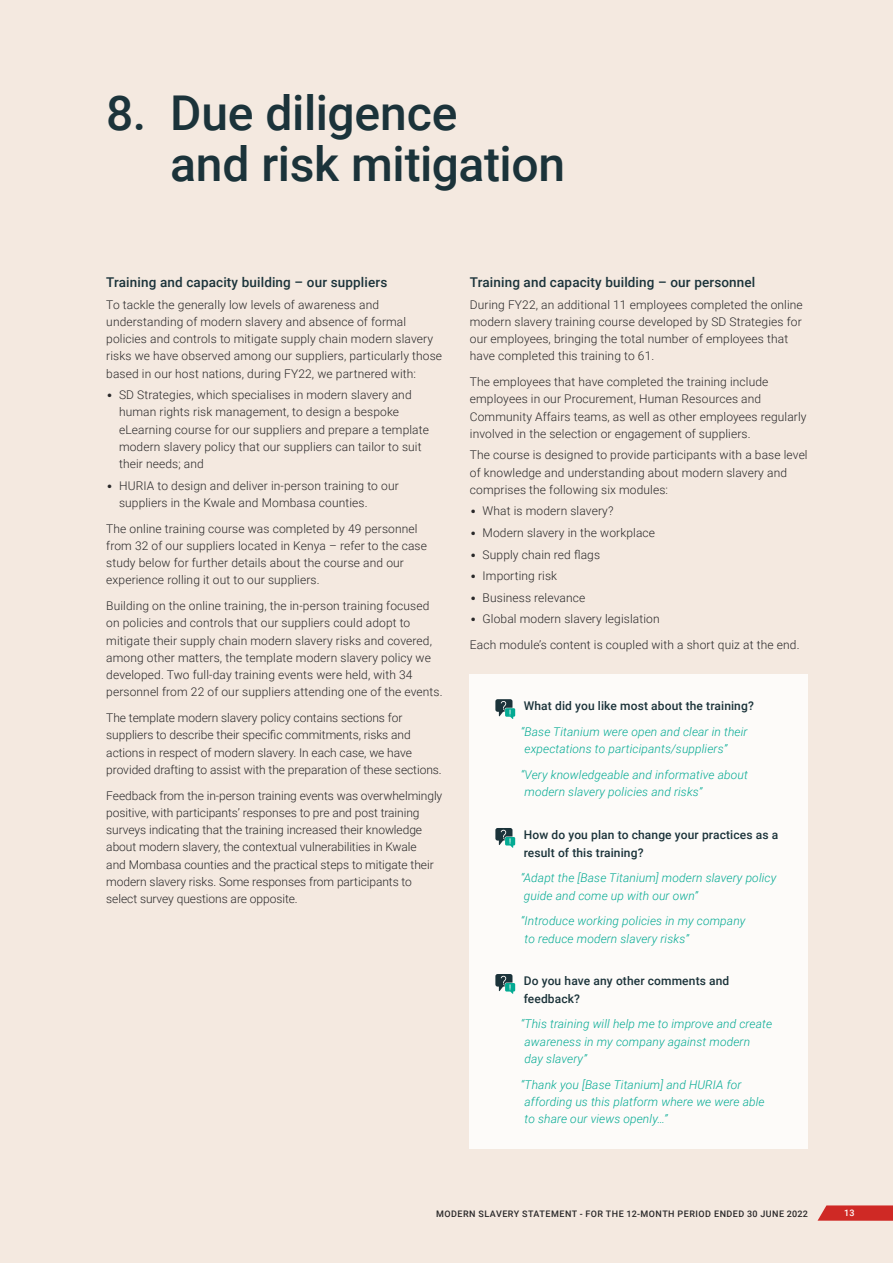
<style>
.page{position:relative;width:893px;height:1263px;background:#f4e9e0}
.page>*{position:absolute;margin:0;border:0;box-sizing:border-box;transform-origin:0 0}
.t1{font:500 48px/51px "Roboto";letter-spacing:-.005em;color:#1b333a}
.t2{font:500 13.5px "Roboto";letter-spacing:.01em;color:#1b333a}
.t3{font:300 12px/17.2px "Roboto";letter-spacing:.01em;color:#292829}
.t4{font:italic 300 12px/17.2px "Roboto";letter-spacing:.01em;color:#04aa93}
.t5{font:500 12px/17.2px "Roboto";letter-spacing:.01em;color:#1b333a}
.t6{font:500 9px "Roboto";letter-spacing:.055em;color:#292829}
.t7{font:500 9px "Roboto";color:#fff}
.s1{font-family:"Lato"}
</style>
<div class="page">
<div style="left:470px;top:674px;width:338px;height:474px;background:#fdfbf9"></div>
<svg style="left:495px;top:699px;width:20px;height:20px"></svg>
<svg style="left:495px;top:828px;width:20px;height:20px"></svg>
<svg style="left:495px;top:974px;width:20px;height:20px"></svg>
<svg style="left:817px;top:1205px;width:76px;height:16px"></svg>
<h1 class="t1" style="left:170px;top:85px;width:396px;text-indent:-64px">8. Due diligence<br>and risk mitigation</h1>
<p class="t2" style="left:106px;top:273px;width:283px">Training and capacity building – our suppliers</p>
<p class="t3" style="left:106px;top:295px;width:337px">To tackle the generally low levels of awareness and understanding of modern slavery and absence of formal policies and controls to mitigate supply chain modern slavery risks we have observed among our suppliers, particularly those based in our host nations, during FY22, we partnered with:</p>
<p class="t3" style="left:119px;top:386px;width:311px;text-indent:-13px"><span class="s1">•</span> SD Strategies, which specialises in modern slavery and human rights risk management, to design a bespoke eLearning course for our suppliers and prepare a template modern slavery policy that our suppliers can tailor to suit their needs; and</p>
<p class="t3" style="left:119px;top:476px;width:281px;text-indent:-13px"><span class="s1">•</span> HURIA to design and deliver in-person training to our suppliers in the Kwale and Mombasa counties.</p>
<p class="t3" style="left:106px;top:519px;width:322px">The online training course was completed by 49 personnel from 32 of our suppliers located in Kenya – refer to the case study below for further details about the course and our experience rolling it out to our suppliers.</p>
<p class="t3" style="left:106px;top:597px;width:338px">Building on the online training, the in-person training focused on policies and controls that our suppliers could adopt to mitigate their supply chain modern slavery risks and covered, among other matters, the template modern slavery policy we developed. Two full-day training events were held, with 34 personnel from 22 of our suppliers attending one of the events.</p>
<p class="t3" style="left:106px;top:709px;width:337px">The template modern slavery policy contains sections for suppliers to describe their specific commitments, risks and actions in respect of modern slavery. In each case, we have provided drafting to assist with the preparation of these sections.</p>
<p class="t3" style="left:106px;top:786px;width:337px">Feedback from the in-person training events was overwhelmingly positive, with participants’ responses to pre and post training surveys indicating that the training increased their knowledge about modern slavery, the contextual vulnerabilities in Kwale<br>and Mombasa counties and the practical steps to mitigate their modern slavery risks. Some responses from participants to select survey questions are opposite.</p>
<p class="t2" style="left:470px;top:273px;width:287px">Training and capacity building – our personnel</p>
<p class="t3" style="left:470px;top:295px;width:334px">During FY22, an additional 11 employees completed the online modern slavery training course developed by SD Strategies for our employees, bringing the total number of employees that have completed this training to 61.</p>
<p class="t3" style="left:470px;top:373px;width:338px">The employees that have completed the training include employees in our Procurement, Human Resources and Community Affairs teams, as well as other employees regularly involved in the selection or engagement of suppliers.</p>
<p class="t3" style="left:470px;top:446px;width:339px">The course is designed to provide participants with a base level of knowledge and understanding about modern slavery and comprises the following six modules:</p>
<p class="t3" style="left:470px;top:502px;width:145px"><span class="s1">•</span> What is modern slavery?</p>
<p class="t3" style="left:470px;top:524px;width:187px"><span class="s1">•</span> Modern slavery in the workplace</p>
<p class="t3" style="left:470px;top:545px;width:132px"><span class="s1">•</span> Supply chain red flags</p>
<p class="t3" style="left:470px;top:567px;width:89px"><span class="s1">•</span> Importing risk</p>
<p class="t3" style="left:470px;top:588px;width:117px"><span class="s1">•</span> Business relevance</p>
<p class="t3" style="left:470px;top:605px;width:331px;line-height:25.8px"><span class="s1">•</span> Global modern slavery legislation<br>Each module’s content is coupled with a short quiz at the end.</p>
<p class="t5" style="left:524px;top:697px;width:232px">What did you like most about the training?</p>
<p class="t4" style="left:525px;top:723px;width:224px;text-indent:-4px">“Base Titanium were open and clear in their expectations to participants/suppliers”</p>
<p class="t4" style="left:525px;top:766px;width:225px;text-indent:-4px">“Very knowledgeable and informative about modern slavery policies and risks”</p>
<p class="t5" style="left:524px;top:826px;width:256px">How do you plan to change your practices as a result of this training?</p>
<p class="t4" style="left:521px;top:869px;width:257px">“Adapt the [Base Titanium] modern slavery policy guide and come up with our own”</p>
<p class="t4" style="left:525px;top:912px;width:222px;text-indent:-4px">“Introduce working policies in my company to reduce modern slavery risks”</p>
<p class="t5" style="left:524px;top:972px;width:207px">Do you have any other comments and feedback?</p>
<p class="t4" style="left:525px;top:1015px;width:249px;text-indent:-4px">“This training will help me to improve and create awareness in my company against modern<br>day slavery”</p>
<p class="t4" style="left:525px;top:1075px;width:242px;text-indent:-4px">“Thank you [Base Titanium] and HURIA for affording us this platform where we were able to share our views openly…”</p>
<p class="t6" style="left:436px;top:1208px;width:373px">MODERN SLAVERY STATEMENT - FOR THE 12-MONTH PERIOD ENDED 30 JUNE 2022</p>
<p class="t7" style="left:844px;top:1207px;width:12px">13</p>
</div>
